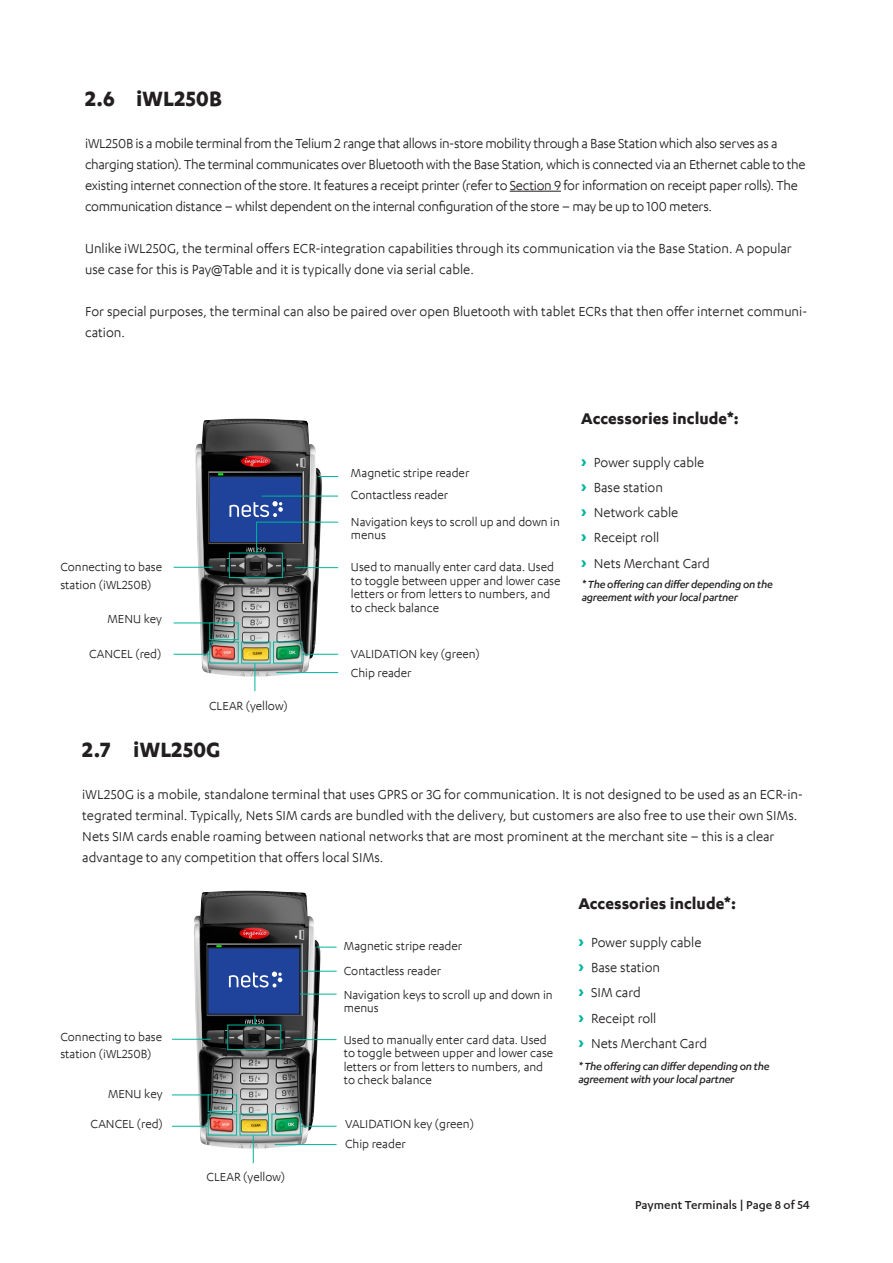
<style>
.page{position:relative;width:893px;height:1263px;background:#fff}
.page>*{position:absolute;margin:0;border:0;box-sizing:border-box;transform-origin:0 0}
.NETS_Subheading_Bold{font:700 24px "Karbon App";letter-spacing:.01em;color:#231f20}
.NETS_Subhead{font:700 18px "Karbon App";color:#231f20}
.NETS_Body_9_12_-_Boo{font:15px/21px "Karbon App";color:#231f20}
.NETS_Body_9_12_-_Boo-2{font:15px/21px "Karbon App";letter-spacing:-.02em;color:#231f20}
.Descriptions{font:13.5px/13.5px "Karbon App";color:#231f20}
.t1{font:500 13.5px "Karbon App";color:#231f20}
.Body{font:italic 500 12px "Karbon App";letter-spacing:-.02em;color:#231f20}
.s1{font-family:"Uni Neue";font-weight:900;color:#00b59d}
</style>
<div class="page">
<img style="left:194px;top:891px;width:126px;height:258px">
<img style="left:195px;top:419px;width:127px;height:258px">
<div style="left:209px;top:476px;width:93px;height:66px;background:#1f439b"></div>
<div style="left:209px;top:476px;width:93px;height:67px;border:1px solid #231f20"></div>
<div style="left:273px;top:642px;width:29px;height:21px;border:1px solid #00b59d"></div>
<hr style="left:302px;top:654px;width:36px;height:1px;background:#00b59d">
<div style="left:241px;top:642px;width:29px;height:21px;border:1px solid #00b59d"></div>
<div style="left:209px;top:642px;width:30px;height:21px;border:1px solid #00b59d"></div>
<hr style="left:174px;top:654px;width:36px;height:1px;background:#00b59d">
<svg style="left:255px;top:663px;width:1px;height:28px"></svg>
<hr style="left:174px;top:623px;width:36px;height:1px;background:#00b59d">
<hr style="left:276px;top:672px;width:62px;height:1px;background:#00b59d">
<div style="left:209px;top:622px;width:30px;height:18px;border:1px solid #00b59d"></div>
<hr style="left:295px;top:567px;width:43px;height:1px;background:#00b59d">
<hr style="left:174px;top:567px;width:38px;height:1px;background:#00b59d">
<div style="left:229px;top:553px;width:54px;height:25px;border:1px solid #00b59d"></div>
<svg style="left:229px;top:501px;width:110px;height:52px"></svg>
<hr style="left:262px;top:496px;width:76px;height:1px;background:#00b59d">
<svg style="left:318px;top:476px;width:20px;height:1px"></svg>
<div style="left:272px;top:1114px;width:29px;height:21px;border:1px solid #00b59d"></div>
<hr style="left:301px;top:1126px;width:36px;height:1px;background:#00b59d">
<div style="left:240px;top:1114px;width:29px;height:21px;border:1px solid #00b59d"></div>
<div style="left:208px;top:1114px;width:29px;height:21px;border:1px solid #00b59d"></div>
<hr style="left:172px;top:1126px;width:36px;height:1px;background:#00b59d">
<svg style="left:253px;top:1135px;width:1px;height:28px"></svg>
<hr style="left:172px;top:1094px;width:36px;height:1px;background:#00b59d">
<hr style="left:275px;top:1144px;width:62px;height:1px;background:#00b59d">
<div style="left:208px;top:1094px;width:29px;height:18px;border:1px solid #00b59d"></div>
<hr style="left:293px;top:1039px;width:44px;height:1px;background:#00b59d">
<hr style="left:172px;top:1039px;width:39px;height:1px;background:#00b59d">
<div style="left:227px;top:1025px;width:54px;height:25px;border:1px solid #00b59d"></div>
<svg style="left:254px;top:993px;width:83px;height:32px"></svg>
<hr style="left:260px;top:971px;width:77px;height:1px;background:#00b59d">
<svg style="left:316px;top:947px;width:21px;height:1px"></svg>
<div style="left:208px;top:948px;width:92px;height:66px;background:#1f439b"></div>
<div style="left:208px;top:947px;width:92px;height:67px;border:1px solid #231f20"></div>
<svg style="left:229px;top:971px;width:53px;height:16px"></svg>
<hr style="left:510px;top:191px;width:51px;height:1px;background:#231f20">
<p class="NETS_Subheading_Bold" style="left:85px;top:85px;width:138px">2.6 iWL250B</p>
<p class="NETS_Body_9_12_-_Boo-2" style="left:85px;top:133px;width:722px">iWL250B is a mobile terminal from the Telium 2 range that allows in-store mobility through a Base Station which also serves as a charging station). The terminal communicates over Bluetooth with the Base Station, which is connected via an Ethernet cable to the existing internet connection of the store. It features a receipt printer (refer to Section 9 for information on receipt paper rolls). The communication distance – whilst dependent on the internal configuration of the store – may be up to 100 meters.</p>
<p class="NETS_Body_9_12_-_Boo" style="left:85px;top:238px;width:708px">Unlike iWL250G, the terminal offers ECR-integration capabilities through its communication via the Base Station. A popular use case for this is Pay@Table and it is typically done via serial cable.</p>
<p class="NETS_Body_9_12_-_Boo" style="left:85px;top:301px;width:724px">For special purposes, the terminal can also be paired over open Bluetooth with tablet ECRs that then offer internet communi&shy;cation.</p>
<p class="Descriptions" style="left:60px;top:560px;width:103px">Connecting to base</p>
<p class="Descriptions" style="left:60px;top:577px;width:93px">station (iWL250B)</p>
<p class="Descriptions" style="left:108px;top:612px;width:56px">MENU key</p>
<p class="Descriptions" style="left:89px;top:647px;width:74px">CANCEL (red)</p>
<p class="Descriptions" style="left:209px;top:699px;width:80px">CLEAR (yellow)</p>
<p class="Descriptions" style="left:351px;top:465px;width:120px">Magnetic stripe reader</p>
<p class="Descriptions" style="left:351px;top:487px;width:99px">Contactless reader</p>
<p class="Descriptions" style="left:351px;top:515px;width:210px">Navigation keys to scroll up and down in menus</p>
<p class="Descriptions" style="left:351px;top:560px;width:211px">Used to manually enter card data. Used to toggle between upper and lower case letters or from letters to numbers, and to check balance</p>
<p class="Descriptions" style="left:351px;top:647px;width:130px">VALIDATION key (green)</p>
<p class="Descriptions" style="left:351px;top:665px;width:62px">Chip reader</p>
<p class="NETS_Subhead" style="left:581px;top:408px;width:159px">Accessories include*:</p>
<p class="NETS_Body_9_12_-_Boo" style="left:581px;top:451px;width:125px"><span class="s1">›</span> Power supply cable</p>
<p class="NETS_Body_9_12_-_Boo" style="left:581px;top:476px;width:83px"><span class="s1">›</span> Base station</p>
<p class="NETS_Body_9_12_-_Boo" style="left:581px;top:502px;width:99px"><span class="s1">›</span> Network cable</p>
<p class="NETS_Body_9_12_-_Boo" style="left:581px;top:527px;width:80px"><span class="s1">›</span> Receipt roll</p>
<p class="NETS_Body_9_12_-_Boo" style="left:581px;top:552px;width:130px"><span class="s1">›</span> Nets Merchant Card</p>
<p class="Body" style="left:582px;top:577px;width:193px">* The offering can differ depending on the</p>
<p class="Body" style="left:582px;top:591px;width:158px">agreement with your local partner</p>
<p class="NETS_Subheading_Bold" style="left:82px;top:736px;width:140px">2.7 iWL250G</p>
<p class="NETS_Body_9_12_-_Boo" style="left:82px;top:784px;width:722px">iWL250G is a mobile, standalone terminal that uses GPRS or 3G for communication. It is not designed to be used as an ECR-in&shy;tegrated terminal. Typically, Nets SIM cards are bundled with the delivery, but customers are also free to use their own SIMs.<br>Nets SIM cards enable roaming between national networks that are most prominent at the merchant site – this is a clear advantage to any competition that offers local SIMs.</p>
<p class="Descriptions" style="left:60px;top:1029px;width:103px">Connecting to base</p>
<p class="Descriptions" style="left:60px;top:1047px;width:93px">station (iWL250B)</p>
<p class="Descriptions" style="left:108px;top:1087px;width:56px">MENU key</p>
<p class="Descriptions" style="left:91px;top:1116px;width:74px">CANCEL (red)</p>
<p class="Descriptions" style="left:206px;top:1169px;width:80px">CLEAR (yellow)</p>
<p class="Descriptions" style="left:344px;top:939px;width:120px">Magnetic stripe reader</p>
<p class="Descriptions" style="left:344px;top:963px;width:99px">Contactless reader</p>
<p class="Descriptions" style="left:344px;top:987px;width:210px">Navigation keys to scroll up and down in menus</p>
<p class="Descriptions" style="left:344px;top:1032px;width:211px">Used to manually enter card data. Used to toggle between upper and lower case letters or from letters to numbers, and to check balance</p>
<p class="Descriptions" style="left:345px;top:1116px;width:130px">VALIDATION key (green)</p>
<p class="Descriptions" style="left:345px;top:1136px;width:62px">Chip reader</p>
<p class="NETS_Subhead" style="left:578px;top:893px;width:159px">Accessories include*:</p>
<p class="NETS_Body_9_12_-_Boo" style="left:578px;top:931px;width:125px"><span class="s1">›</span> Power supply cable</p>
<p class="NETS_Body_9_12_-_Boo" style="left:578px;top:956px;width:83px"><span class="s1">›</span> Base station</p>
<p class="NETS_Body_9_12_-_Boo" style="left:578px;top:982px;width:64px"><span class="s1">›</span> SIM card</p>
<p class="NETS_Body_9_12_-_Boo" style="left:578px;top:1007px;width:80px"><span class="s1">›</span> Receipt roll</p>
<p class="NETS_Body_9_12_-_Boo" style="left:578px;top:1032px;width:130px"><span class="s1">›</span> Nets Merchant Card</p>
<p class="Body" style="left:578px;top:1059px;width:193px">* The offering can differ depending on the</p>
<p class="Body" style="left:578px;top:1072px;width:158px">agreement with your local partner</p>
<p class="t1" style="left:635px;top:1198px;width:177px">Payment Terminals | Page 8 of 54</p>
</div>
